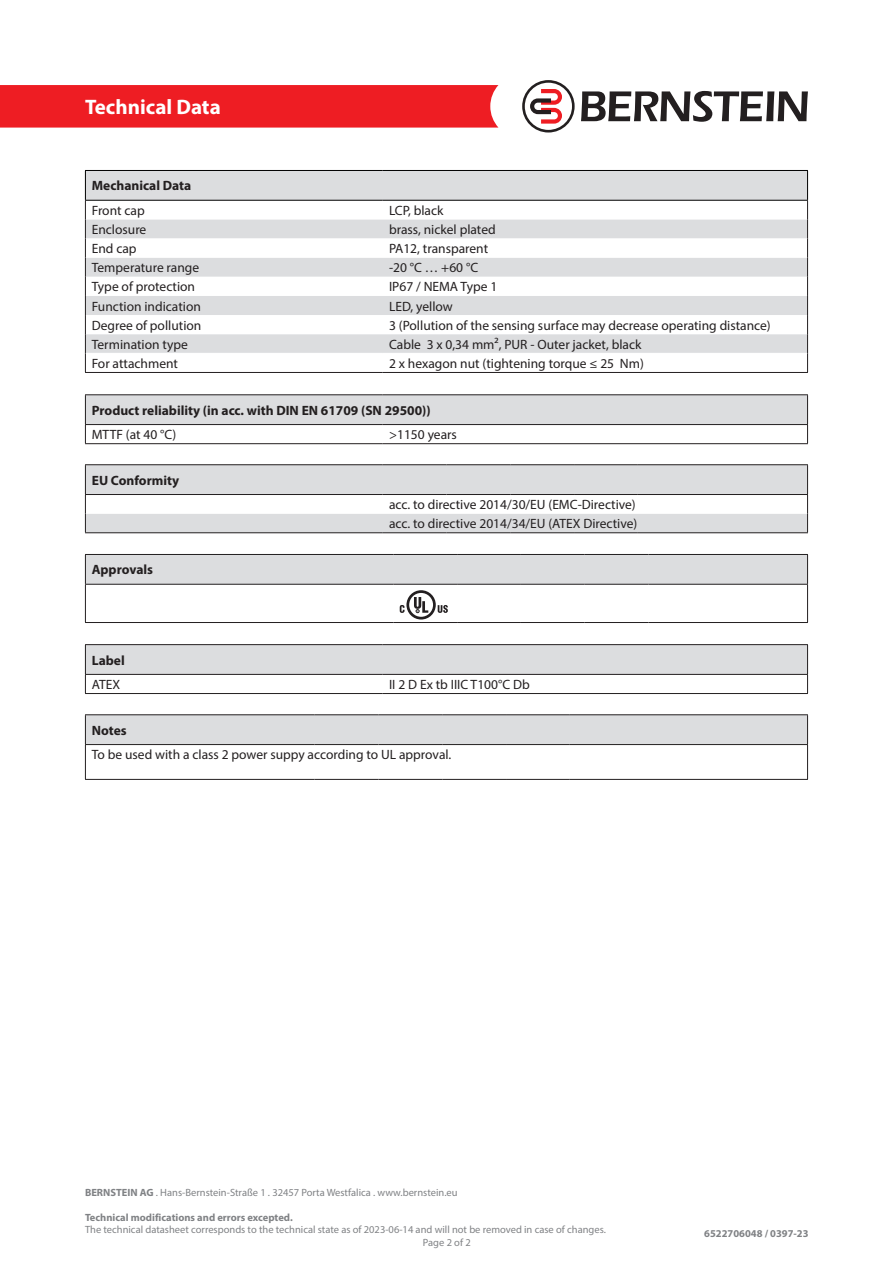
<style>
.page{position:relative;width:893px;height:1263px;background:#fff}
.page>*{position:absolute;margin:0;border:0;box-sizing:border-box;transform-origin:0 0}
.t1{font:700 21px "Myriad Pro";color:#fff}
.t2{font:13.5px "Myriad Pro";color:#231f20}
.t3{font:700 13.5px "Myriad Pro";color:#231f20}
.t4{font:10.5px/12.6px "Myriad Pro";color:#808285}
.t5{font:700 10.5px "Myriad Pro";color:#808285}
.s1{font-weight:700}
</style>
<div class="page">
<div style="left:0;top:85px;width:498px;height:43px;background:#ee1d23"></div>
<svg style="left:581px;top:91px;width:227px;height:31px"></svg>
<svg style="left:522px;top:80px;width:53px;height:53px"></svg>
<div style="left:86px;top:171px;width:721px;height:29px;background:#dcdddf"></div>
<svg style="left:86px;top:219px;width:721px;height:134px;fill:#dcdddf"></svg>
<hr style="left:85px;top:170px;width:298px;height:1px;background:#000">
<hr style="left:383px;top:170px;width:425px;height:1px;background:#000">
<hr style="left:85px;top:200px;width:298px;height:1px;background:#000">
<hr style="left:383px;top:200px;width:425px;height:1px;background:#000">
<svg style="left:85px;top:171px;width:1px;height:201px"></svg>
<svg style="left:807px;top:171px;width:1px;height:201px"></svg>
<hr style="left:85px;top:372px;width:298px;height:1px;background:#231f20">
<hr style="left:383px;top:372px;width:425px;height:1px;background:#231f20">
<svg style="left:85px;top:465px;width:723px;height:67px"></svg>
<hr style="left:85px;top:464px;width:298px;height:1px;background:#231f20">
<hr style="left:383px;top:464px;width:63px;height:1px;background:#231f20">
<hr style="left:446px;top:464px;width:64px;height:1px;background:#231f20">
<hr style="left:510px;top:464px;width:64px;height:1px;background:#231f20">
<hr style="left:574px;top:464px;width:64px;height:1px;background:#231f20">
<hr style="left:638px;top:464px;width:170px;height:1px;background:#231f20">
<hr style="left:85px;top:494px;width:298px;height:1px;background:#231f20">
<hr style="left:383px;top:494px;width:63px;height:1px;background:#231f20">
<hr style="left:446px;top:494px;width:64px;height:1px;background:#231f20">
<hr style="left:510px;top:494px;width:64px;height:1px;background:#231f20">
<hr style="left:574px;top:494px;width:64px;height:1px;background:#231f20">
<hr style="left:638px;top:494px;width:170px;height:1px;background:#231f20">
<hr style="left:85px;top:532px;width:298px;height:1px;background:#231f20">
<hr style="left:383px;top:532px;width:63px;height:1px;background:#231f20">
<hr style="left:446px;top:532px;width:64px;height:1px;background:#231f20">
<hr style="left:510px;top:532px;width:64px;height:1px;background:#231f20">
<hr style="left:574px;top:532px;width:64px;height:1px;background:#231f20">
<hr style="left:638px;top:532px;width:170px;height:1px;background:#231f20">
<svg style="left:85px;top:395px;width:723px;height:48px"></svg>
<hr style="left:85px;top:394px;width:298px;height:1px;background:#231f20">
<hr style="left:383px;top:394px;width:425px;height:1px;background:#231f20">
<hr style="left:85px;top:424px;width:298px;height:1px;background:#231f20">
<hr style="left:383px;top:424px;width:425px;height:1px;background:#231f20">
<hr style="left:85px;top:443px;width:298px;height:1px;background:#231f20">
<hr style="left:383px;top:443px;width:425px;height:1px;background:#231f20">
<hr style="left:85px;top:644px;width:298px;height:1px;background:#231f20">
<hr style="left:383px;top:644px;width:425px;height:1px;background:#231f20">
<hr style="left:85px;top:693px;width:298px;height:1px;background:#231f20">
<hr style="left:383px;top:693px;width:425px;height:1px;background:#231f20">
<svg style="left:85px;top:645px;width:723px;height:48px"></svg>
<hr style="left:85px;top:584px;width:308px;height:1px;background:#231f20">
<hr style="left:85px;top:585px;width:1px;height:37px;background:#231f20">
<hr style="left:393px;top:584px;width:64px;height:1px;background:#231f20">
<hr style="left:457px;top:584px;width:64px;height:1px;background:#231f20">
<hr style="left:521px;top:584px;width:64px;height:1px;background:#231f20">
<hr style="left:585px;top:584px;width:63px;height:1px;background:#231f20">
<hr style="left:648px;top:584px;width:160px;height:1px;background:#231f20">
<hr style="left:807px;top:585px;width:1px;height:37px;background:#231f20">
<hr style="left:85px;top:622px;width:308px;height:1px;background:#231f20">
<hr style="left:393px;top:622px;width:64px;height:1px;background:#231f20">
<hr style="left:457px;top:622px;width:64px;height:1px;background:#231f20">
<hr style="left:521px;top:622px;width:64px;height:1px;background:#231f20">
<hr style="left:585px;top:622px;width:63px;height:1px;background:#231f20">
<hr style="left:648px;top:622px;width:160px;height:1px;background:#231f20">
<div style="left:85px;top:555px;width:723px;height:29px;background:#dcdddf"></div>
<hr style="left:85px;top:554px;width:308px;height:1px;background:#231f20">
<hr style="left:393px;top:554px;width:64px;height:1px;background:#231f20">
<hr style="left:457px;top:554px;width:64px;height:1px;background:#231f20">
<hr style="left:521px;top:554px;width:64px;height:1px;background:#231f20">
<hr style="left:585px;top:554px;width:63px;height:1px;background:#231f20">
<hr style="left:648px;top:554px;width:160px;height:1px;background:#231f20">
<svg style="left:400px;top:590px;width:48px;height:29px"></svg>
<div style="left:85px;top:715px;width:723px;height:29px;background:#dcdddf"></div>
<hr style="left:85px;top:745px;width:1px;height:34px;background:#231f20">
<hr style="left:807px;top:745px;width:1px;height:34px;background:#231f20">
<hr style="left:85px;top:714px;width:230px;height:1px;background:#231f20">
<hr style="left:315px;top:714px;width:63px;height:1px;background:#231f20">
<hr style="left:378px;top:714px;width:64px;height:1px;background:#231f20">
<hr style="left:442px;top:714px;width:64px;height:1px;background:#231f20">
<hr style="left:506px;top:714px;width:64px;height:1px;background:#231f20">
<hr style="left:570px;top:714px;width:238px;height:1px;background:#231f20">
<hr style="left:85px;top:744px;width:230px;height:1px;background:#231f20">
<hr style="left:315px;top:744px;width:63px;height:1px;background:#231f20">
<hr style="left:378px;top:744px;width:64px;height:1px;background:#231f20">
<hr style="left:442px;top:744px;width:64px;height:1px;background:#231f20">
<hr style="left:506px;top:744px;width:64px;height:1px;background:#231f20">
<hr style="left:570px;top:744px;width:238px;height:1px;background:#231f20">
<hr style="left:85px;top:779px;width:230px;height:1px;background:#231f20">
<hr style="left:315px;top:779px;width:63px;height:1px;background:#231f20">
<hr style="left:378px;top:779px;width:64px;height:1px;background:#231f20">
<hr style="left:442px;top:779px;width:64px;height:1px;background:#231f20">
<hr style="left:506px;top:779px;width:64px;height:1px;background:#231f20">
<hr style="left:570px;top:779px;width:238px;height:1px;background:#231f20">
<h1 class="t1" style="left:85px;top:93px;width:137px">Technical Data</h1>
<p class="t3" style="left:92px;top:177px;width:101px">Mechanical Data</p>
<p class="t2" style="left:92px;top:202px;width:54px">Front cap</p>
<p class="t2" style="left:389px;top:202px;width:56px">LCP, black</p>
<p class="t2" style="left:92px;top:221px;width:56px">Enclosure</p>
<p class="t2" style="left:389px;top:221px;width:108px">brass, nickel plated</p>
<p class="t2" style="left:92px;top:240px;width:46px">End cap</p>
<p class="t2" style="left:389px;top:240px;width:101px">PA12, transparent</p>
<p class="t2" style="left:92px;top:259px;width:109px">Temperature range</p>
<p class="t2" style="left:389px;top:259px;width:91px">-20 °C … +60 °C</p>
<p class="t2" style="left:92px;top:279px;width:105px">Type of protection</p>
<p class="t2" style="left:389px;top:279px;width:110px">IP67 / NEMA Type 1</p>
<p class="t2" style="left:92px;top:298px;width:111px">Function indication</p>
<p class="t2" style="left:389px;top:298px;width:65px">LED, yellow</p>
<p class="t2" style="left:92px;top:317px;width:111px">Degree of pollution</p>
<p class="t2" style="left:389px;top:317px;width:383px">3 (Pollution of the sensing surface may decrease operating distance)</p>
<p class="t2" style="left:92px;top:336px;width:98px">Termination type</p>
<p class="t2" style="left:389px;top:336px;width:254px">Cable 3 x 0,34 mm², PUR - Outer jacket, black</p>
<p class="t2" style="left:92px;top:355px;width:88px">For attachment</p>
<p class="t2" style="left:389px;top:355px;width:256px">2 x hexagon nut (tightening torque ≤ 25 Nm)</p>
<p class="t3" style="left:92px;top:401px;width:340px">Product reliability (in acc. with DIN EN 61709 (SN 29500))</p>
<p class="t2" style="left:92px;top:426px;width:86px">MTTF (at 40 °C)</p>
<p class="t2" style="left:389px;top:426px;width:69px">&gt;1150 years</p>
<p class="t3" style="left:92px;top:471px;width:89px">EU Conformity</p>
<p class="t3" style="left:92px;top:561px;width:63px">Approvals</p>
<p class="t2" style="left:389px;top:496px;width:248px">acc. to directive 2014/30/EU (EMC-Directive)</p>
<p class="t2" style="left:389px;top:515px;width:250px">acc. to directive 2014/34/EU (ATEX Directive)</p>
<p class="t3" style="left:92px;top:651px;width:35px">Label</p>
<p class="t2" style="left:92px;top:676px;width:30px">ATEX</p>
<p class="t2" style="left:389px;top:676px;width:142px">II 2 D Ex tb IIIC T100°C Db</p>
<p class="t3" style="left:92px;top:721px;width:36px">Notes</p>
<p class="t2" style="left:92px;top:746px;width:361px">To be used with a class 2 power suppy according to UL approval.</p>
<p class="t4" style="left:85px;top:1185px;width:374px"><span class="s1">BERNSTEIN AG</span> . Hans-Bernstein-Straße 1 . 32457 Porta Westfalica . www.bernstein.eu</p>
<p class="t5" style="left:85px;top:1210px;width:209px">Technical modifications and errors excepted.</p>
<p class="t4" style="left:423px;top:1223px;width:184px;text-indent:-338px">The technical datasheet corresponds to the technical state as of 2023-06-14 and will not be removed in case of changes.<br>Page 2 of 2</p>
<p class="t5" style="left:704px;top:1227px;width:106px">6522706048 / 0397-23</p>
</div>
